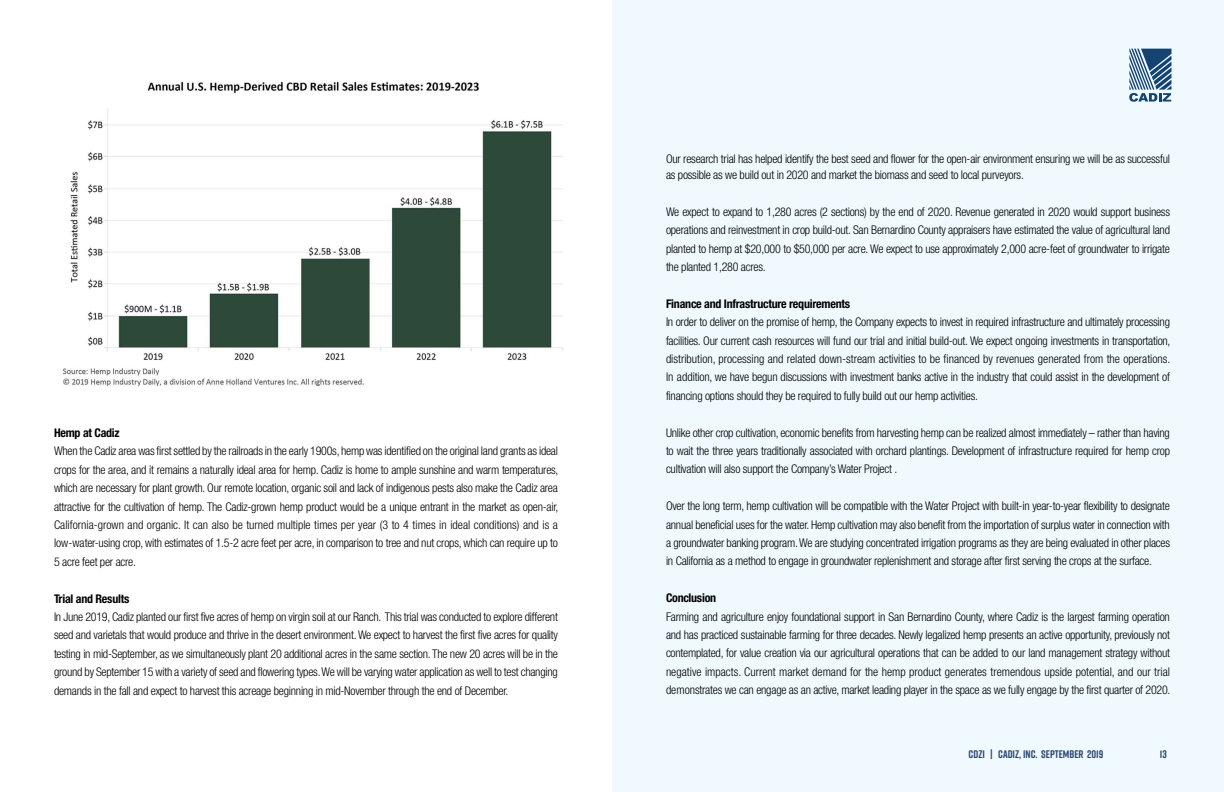
<style>
.page{position:relative;width:1224px;height:792px;background:#fff}
.page>*{position:absolute;margin:0;border:0;box-sizing:border-box;transform-origin:0 0}
.t1{font:300 condensed 12px/18.4px "Helvetica Neue";letter-spacing:-.02em;color:#000;text-align:justify}
.t2{font:700 condensed 12px "Helvetica Neue";letter-spacing:-.02em;color:#000}
.t3{font:700 11px "Rift Soft";color:#2b456f}
</style>
<div class="page">
<div style="left:612px;top:0;width:612px;height:792px;background:#eff9fe"></div>
<svg style="left:1129px;top:49px;width:42px;height:53px"></svg>
<img style="left:62px;top:81px;width:501px;height:306px">
<p class="t2" style="left:54px;top:426px;width:67px">Hemp at Cadiz</p>
<p class="t1" style="left:54px;top:442px;width:506px">When the Cadiz area was first settled by the railroads in the early 1900s, hemp was identified on the original land grants as ideal crops for the area, and it remains a naturally ideal area for hemp. Cadiz is home to ample sunshine and warm temperatures, which are necessary for plant growth. Our remote location, organic soil and lack of indigenous pests also make the Cadiz area attractive for the cultivation of hemp. The Cadiz-grown hemp product would be a unique entrant in the market as open-air, California-grown and organic. It can also be turned multiple times per year (3 to 4 times in ideal conditions) and is a low-water-using crop, with estimates of 1.5-2 acre feet per acre, in comparison to tree and nut crops, which can require up to 5 acre feet per acre.</p>
<p class="t2" style="left:54px;top:591px;width:77px">Trial and Results</p>
<p class="t1" style="left:54px;top:608px;width:506px">In June 2019, Cadiz planted our first five acres of hemp on virgin soil at our Ranch. This trial was conducted to explore different seed and varietals that would produce and thrive in the desert environment. We expect to harvest the first five acres for quality testing in mid-September, as we simultaneously plant 20 additional acres in the same section. The new 20 acres will be in the ground by September 15 with a variety of seed and flowering types. We will be varying water application as well to test changing demands in the fall and expect to harvest this acreage beginning in mid-November through the end of December.</p>
<p class="t1" style="left:666px;top:150px;width:505px;line-height:16.4px">Our research trial has helped identify the best seed and flower for the open-air environment ensuring we will be as successful as possible as we build out in 2020 and market the biomass and seed to local purveyors.</p>
<p class="t1" style="left:666px;top:202px;width:506px">We expect to expand to 1,280 acres (2 sections) by the end of 2020. Revenue generated in 2020 would support business operations and reinvestment in crop build-out. San Bernardino County appraisers have estimated the value of agricultural land planted to hemp at $20,000 to $50,000 per acre. We expect to use approximately 2,000 acre-feet of groundwater to irrigate the planted 1,280 acres.</p>
<p class="t2" style="left:666px;top:296px;width:186px">Finance and Infrastructure requirements</p>
<p class="t1" style="left:666px;top:313px;width:506px">In order to deliver on the promise of hemp, the Company expects to invest in required infrastructure and ultimately processing facilities. Our current cash resources will fund our trial and initial build-out. We expect ongoing investments in transportation, distribution, processing and related down-stream activities to be financed by revenues generated from the operations.<br>In addition, we have begun discussions with investment banks active in the industry that could assist in the development of financing options should they be required to fully build out our hemp activities.</p>
<p class="t1" style="left:666px;top:423px;width:506px">Unlike other crop cultivation, economic benefits from harvesting hemp can be realized almost immediately – rather than having to wait the three years traditionally associated with orchard plantings. Development of infrastructure required for hemp crop cultivation will also support the Company’s Water Project .</p>
<p class="t1" style="left:666px;top:497px;width:506px">Over the long term, hemp cultivation will be compatible with the Water Project with built-in year-to-year flexibility to designate annual beneficial uses for the water. Hemp cultivation may also benefit from the importation of surplus water in connection with a groundwater banking program. We are studying concentrated irrigation programs as they are being evaluated in other places in California as a method to engage in groundwater replenishment and storage after first serving the crops at the surface.</p>
<p class="t2" style="left:666px;top:591px;width:52px">Conclusion</p>
<p class="t1" style="left:666px;top:607px;width:506px">Farming and agriculture enjoy foundational support in San Bernardino County, where Cadiz is the largest farming operation and has practiced sustainable farming for three decades. Newly legalized hemp presents an active opportunity, previously not contemplated, for value creation via our agricultural operations that can be added to our land management strategy without negative impacts. Current market demand for the hemp product generates tremendous upside potential, and our trial demonstrates we can engage as an active, market leading player in the space as we fully engage by the first quarter of 2020.</p>
<p class="t3" style="left:969px;top:746px;width:136px">CDZI | CADIZ, INC. SEPTEMBER 2019</p>
<p class="t3" style="left:1160px;top:746px;width:9px">13</p>
</div>
